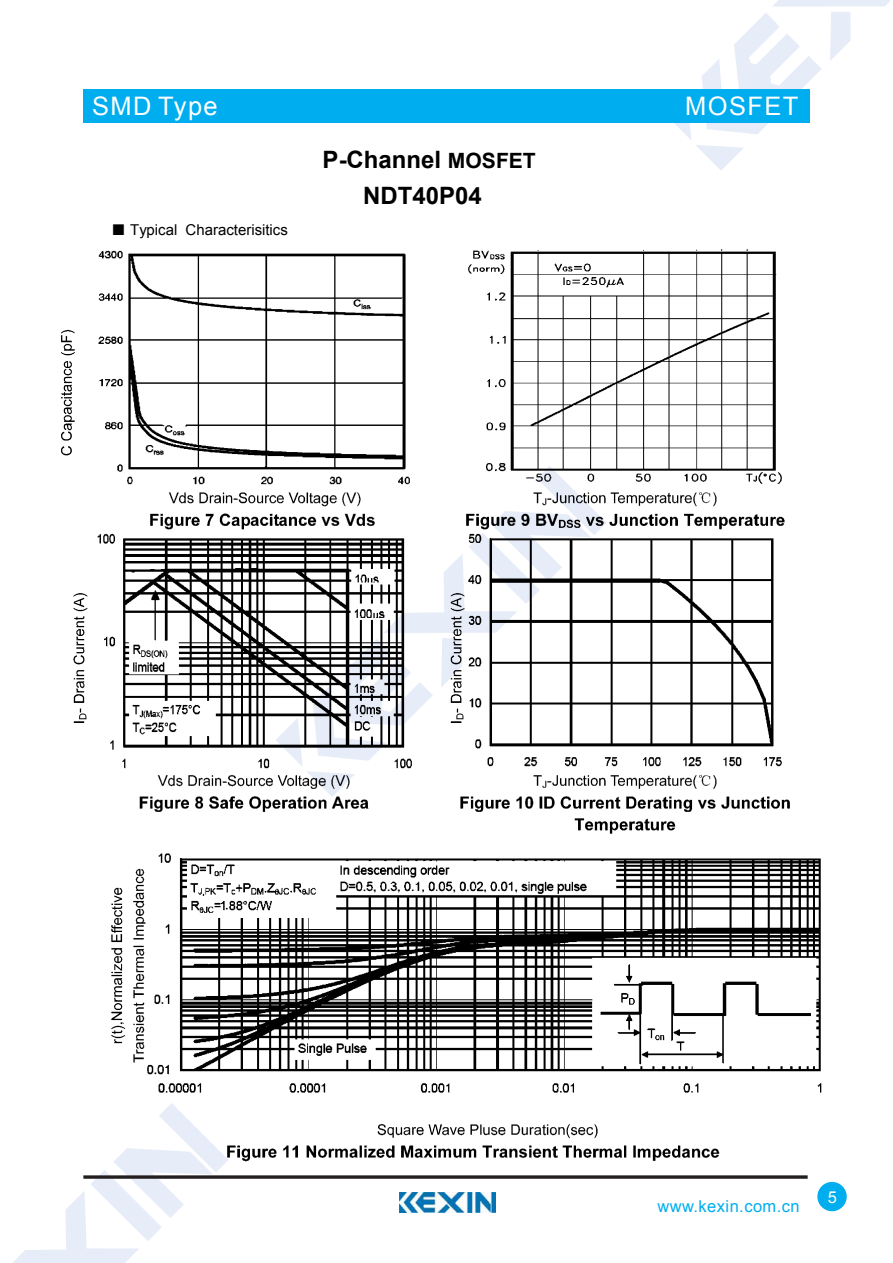
<style>
.page{position:relative;width:893px;height:1263px;background:#fff}
.page>*{position:absolute;margin:0;border:0;box-sizing:border-box;transform-origin:0 0}
.t1{font:25.5px "Arial";letter-spacing:.055em;color:#fff}
.t2{font:700 24px/35.8px "Arial";color:#000;text-align:center}
.t3{font:16.5px "Arial";letter-spacing:.025em;color:#00adef}
.t4{font:16.5px "Arial";color:#fff}
.t5{font:15px "Arial";color:#000}
.s1{font-family:"Sim Sun"}
.s2{font-size:21px}
</style>
<div class="page">
<svg style="left:674px;top:0;width:216px;height:170px"></svg>
<svg style="left:13px;top:1203px;width:171px;height:60px"></svg>
<div style="left:83px;top:89px;width:726px;height:34px;background:#00adef"></div>
<div style="left:817px;top:1182px;width:30px;height:29px;background:#00adef;border-radius:50%"></div>
<img style="left:400px;top:1203px;width:95px;height:10px">
<img style="left:61px;top:249px;width:780px;height:954px">
<h1 class="t1" style="left:92px;top:89px;width:127px">SMD Type</h1>
<p class="t5" style="left:111px;top:220px;width:178px"><span class="s1">■</span> Typical Characterisitics</p>
<h2 class="t2" style="left:323px;top:142px;width:215px">P-Channel <span class="s2">MOSFET<br></span>NDT40P04</h2>
<h1 class="t1" style="left:685px;top:89px;width:115px">MOSFET</h1>
<p class="t3" style="left:657px;top:1196px;width:144px">www.kexin.com.cn</p>
<p class="t4" style="left:828px;top:1186px;width:11px">5</p>
</div>
